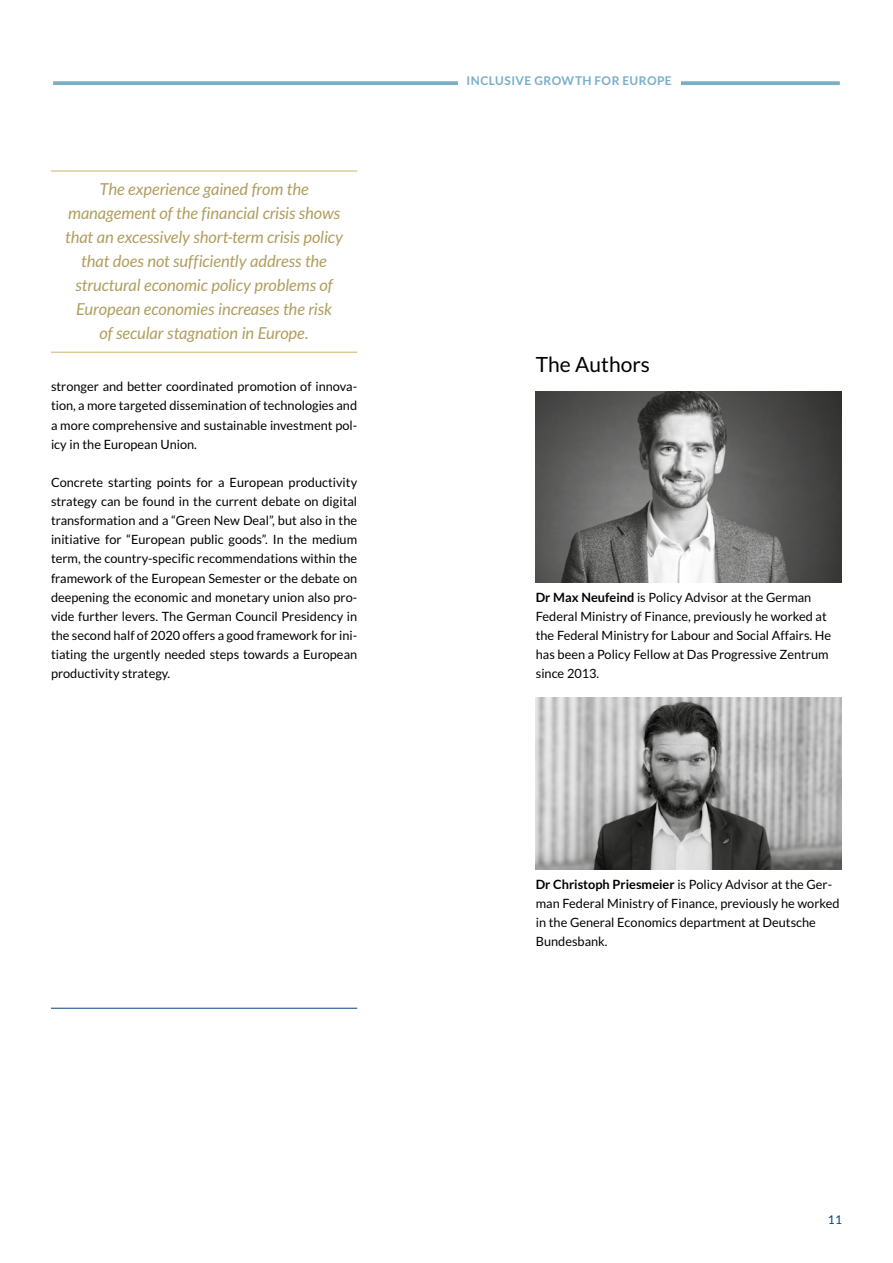
<style>
.page{position:relative;width:893px;height:1263px;background:#fff}
.page>*{position:absolute;margin:0;border:0;box-sizing:border-box;transform-origin:0 0}
.t1{font:21px "Lato";color:#000}
.t2{font:italic 16.5px/24px "Lato";letter-spacing:-.005em;color:#af9e5f;text-align:center}
.t3{font:12.75px/19.2px "Lato";color:#000;text-align:justify}
.t4{font:700 12px "Lato";letter-spacing:.035em;color:#79aec8}
.t5{font:12px "Lato";color:#004380}
.s1{font-weight:700}
</style>
<div class="page">
<svg style="left:53px;top:81px;width:787px;height:4px;background:#83b3cc"></svg>
<div style="left:458px;top:67px;width:222px;height:18px;background:#fff"></div>
<hr style="left:51px;top:1008px;width:306px;height:1px;background:#004380">
<hr style="left:51px;top:170px;width:306px;height:2px;background:#cdb76e">
<hr style="left:51px;top:352px;width:306px;height:1px;background:#cdb76e">
<img style="left:536px;top:391px;width:306px;height:192px">
<img style="left:536px;top:697px;width:306px;height:172px">
<p class="t2" style="left:65px;top:177px;width:279px">The experience gained from the management of the financial crisis shows that an excessively short-term crisis policy that does not sufficiently address the structural economic policy problems of European economies increases the risk<br>of secular stagnation in Europe.</p>
<p class="t3" style="left:51px;top:377px;width:308px">stronger and better coordinated promotion of innova&shy;tion, a more targeted dissemination of technologies and a more comprehensive and sustainable investment pol&shy;icy in the European Union.</p>
<p class="t3" style="left:51px;top:473px;width:308px">Concrete starting points for a European productivity strategy can be found in the current debate on digital transformation and a “Green New Deal”, but also in the initiative for “European public goods”. In the medium term, the country-specific recommendations within the framework of the European Semester or the debate on deepening the economic and monetary union also pro&shy;vide further levers. The German Council Presidency in the second half of 2020 offers a good framework for ini&shy;tiating the urgently needed steps towards a European productivity strategy.</p>
<p class="t4" style="left:467px;top:74px;width:207px">INCLUSIVE GROWTH FOR EUROPE</p>
<h1 class="t1" style="left:536px;top:353px;width:116px">The Authors</h1>
<p class="t3" style="left:536px;top:587px;width:297px;text-align:left"><span class="s1">Dr Max Neufeind</span> is Policy Advisor at the German Federal Ministry of Finance, previously he worked at the Federal Ministry for Labour and Social Affairs. He has been a Policy Fellow at Das Progressive Zentrum since 2013.</p>
<p class="t3" style="left:536px;top:874px;width:305px;text-align:left"><span class="s1">Dr Christoph Priesmeier</span> is Policy Advisor at the Ger&shy;man Federal Ministry of Finance, previously he worked in the General Economics department at Deutsche Bundesbank.</p>
<p class="t5" style="left:828px;top:1213px;width:16px">11</p>
</div>
